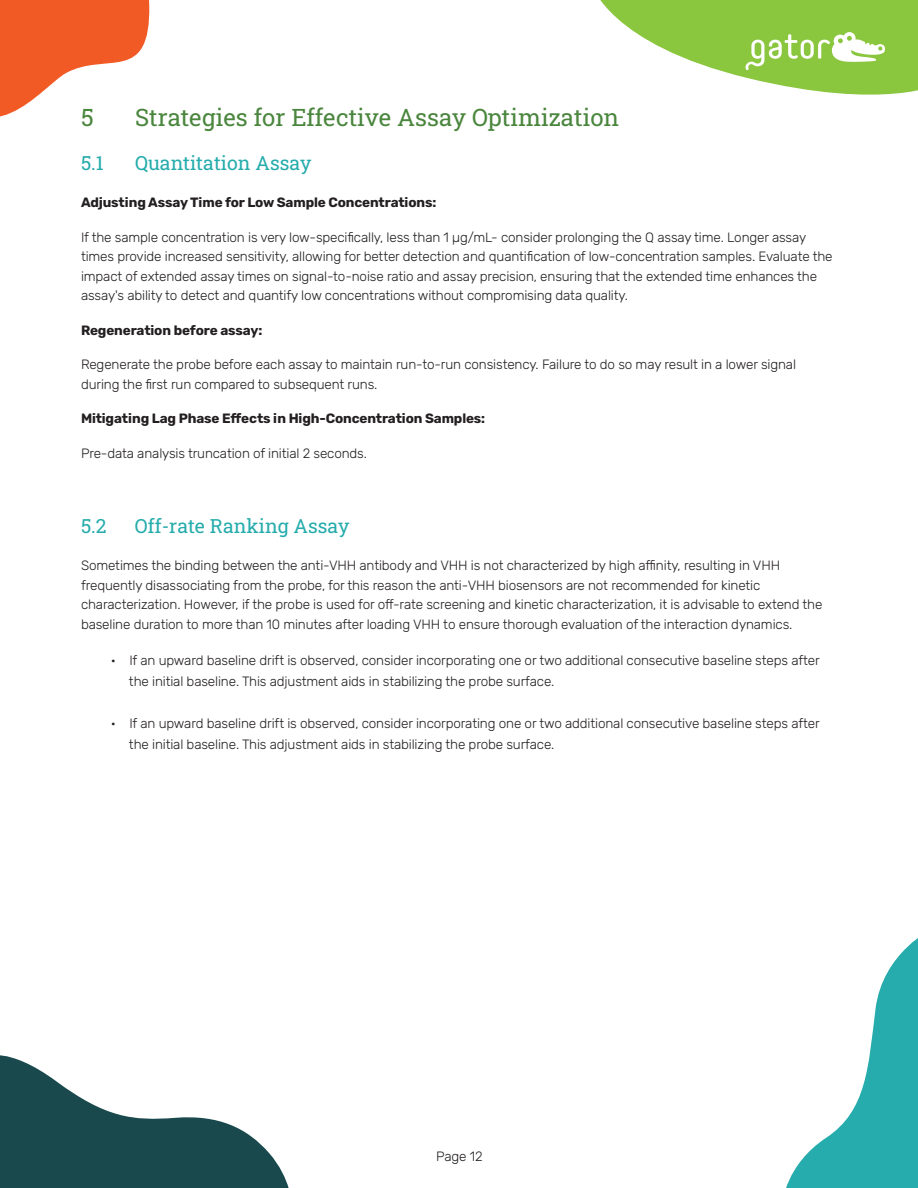
<style>
.page{position:relative;width:918px;height:1188px;background:#fff}
.page>*{position:absolute;margin:0;border:0;box-sizing:border-box;transform-origin:0 0}
.t1{font:24px "Roboto Slab";color:#4a863d}
.t2{font:19.5px "Roboto Slab";color:#26acac}
.t3{font:300 13.5px/19.5px "Rubik";letter-spacing:-.01em;color:#231f20}
.t4{font:700 13.5px "Rubik";letter-spacing:-.01em;color:#231f20}
</style>
<div class="page">
<svg style="left:600px;top:0;width:318px;height:95px"></svg>
<svg style="left:0;top:1055px;width:289px;height:133px"></svg>
<svg style="left:786px;top:938px;width:132px;height:250px"></svg>
<svg style="left:0;top:0;width:150px;height:117px"></svg>
<h1 class="t1" style="left:81px;top:101px;width:14px">5</h1>
<h1 class="t1" style="left:135px;top:101px;width:486px">Strategies for Effective Assay Optimization</h1>
<h2 class="t2" style="left:81px;top:149px;width:25px">5.1</h2>
<h2 class="t2" style="left:135px;top:149px;width:178px">Quantitation Assay</h2>
<p class="t4" style="left:81px;top:195px;width:357px">Adjusting Assay Time for Low Sample Concentrations:</p>
<p class="t3" style="left:81px;top:228px;width:753px">If the sample concentration is very low-specifically, less than 1 µg/mL- consider prolonging the Q assay time. Longer assay times provide increased sensitivity, allowing for better detection and quantification of low-concentration samples. Evaluate the impact of extended assay times on signal-to-noise ratio and assay precision, ensuring that the extended time enhances the assay's ability to detect and quantify low concentrations without compromising data quality.</p>
<p class="t4" style="left:81px;top:323px;width:183px">Regeneration before assay:</p>
<p class="t3" style="left:81px;top:355px;width:717px">Regenerate the probe before each assay to maintain run-to-run consistency. Failure to do so may result in a lower signal during the first run compared to subsequent runs.</p>
<p class="t4" style="left:81px;top:411px;width:406px">Mitigating Lag Phase Effects in High-Concentration Samples:</p>
<p class="t3" style="left:81px;top:444px;width:288px">Pre-data analysis truncation of initial 2 seconds.</p>
<h2 class="t2" style="left:81px;top:512px;width:27px">5.2</h2>
<h2 class="t2" style="left:135px;top:512px;width:216px">Off-rate Ranking Assay</h2>
<p class="t3" style="left:81px;top:556px;width:743px">Sometimes the binding between the anti-VHH antibody and VHH is not characterized by high affinity, resulting in VHH frequently disassociating from the probe, for this reason the anti-VHH biosensors are not recommended for kinetic characterization. However, if the probe is used for off-rate screening and kinetic characterization, it is advisable to extend the baseline duration to more than 10 minutes after loading VHH to ensure thorough evaluation of the interaction dynamics.</p>
<p class="t3" style="left:129px;top:650px;width:692px;line-height:21px;text-indent:-18px">• If an upward baseline drift is observed, consider incorporating one or two additional consecutive baseline steps after the initial baseline. This adjustment aids in stabilizing the probe surface.</p>
<p class="t3" style="left:129px;top:713px;width:692px;line-height:21px;text-indent:-18px">• If an upward baseline drift is observed, consider incorporating one or two additional consecutive baseline steps after the initial baseline. This adjustment aids in stabilizing the probe surface.</p>
<p class="t3" style="left:436px;top:1147px;width:48px">Page 12</p>
</div>
